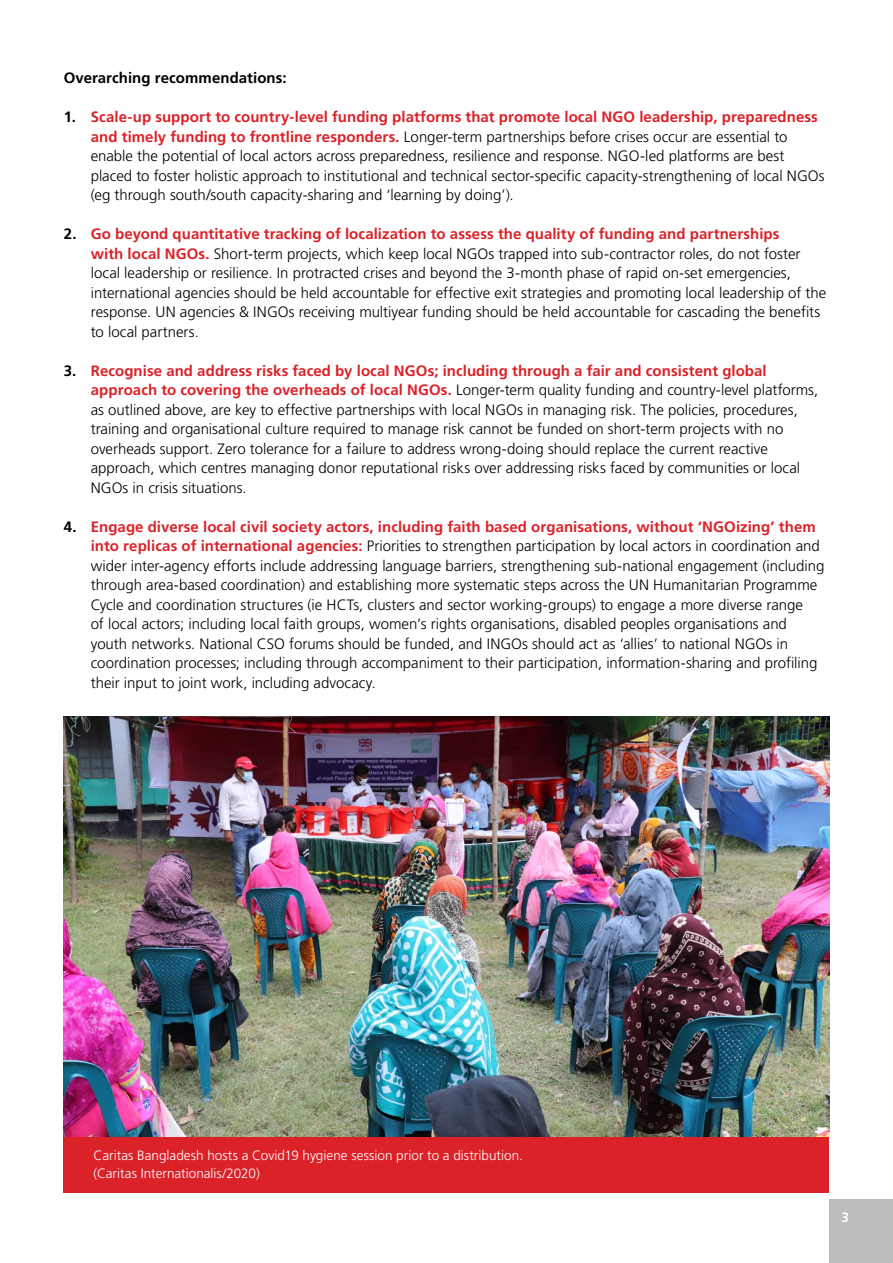
<style>
.page{position:relative;width:893px;height:1263px;background:#fff}
.page>*{position:absolute;margin:0;border:0;box-sizing:border-box;transform-origin:0 0}
.t1{font:15px/19.5px "Frutiger LT 45 Lt";color:#000}
.t2{font:15px "Frutiger LT 65 Bd";letter-spacing:.005em;color:#db2229}
.t3{font:15px "Frutiger LT 65 Bd";letter-spacing:.005em;color:#000}
.t4{font:13.5px/18px "Frutiger LT 45 Lt";letter-spacing:.005em;color:#fff}
.t5{font:13.5px "Frutiger LT 65 Bd";color:#fff}
.s1{color:#000}
.s2{font-family:"Frutiger LT 65 Bd";color:#db2229}
</style>
<div class="page">
<div style="left:64px;top:1136px;width:765px;height:57px;background:#db2229"></div>
<div style="left:829px;top:1199px;width:64px;height:64px;background:#bdbcbc"></div>
<img style="left:64px;top:716px;width:765px;height:420px">
<p class="t3" style="left:64px;top:69px;width:224px">Overarching recommendations:</p>
<p class="t2" style="left:64px;top:108px;width:756px"><span class="s1">1.</span> Scale-up support to country-level funding platforms that promote local NGO leadership, preparedness</p>
<p class="t1" style="left:91px;top:127px;width:735px"><span class="s2">and timely funding to frontline responders.</span> Longer-term partnerships before crises occur are essential to enable the potential of local actors across preparedness, resilience and response. NGO-led platforms are best placed to foster holistic approach to institutional and technical sector-specific capacity-strengthening of local NGOs (eg through south/south capacity-sharing and ‘learning by doing’).</p>
<p class="t2" style="left:64px;top:225px;width:717px"><span class="s1">2.</span> Go beyond quantitative tracking of localization to assess the quality of funding and partnerships</p>
<p class="t1" style="left:91px;top:244px;width:737px"><span class="s2">with local NGOs.</span> Short-term projects, which keep local NGOs trapped into sub-contractor roles, do not foster local leadership or resilience. In protracted crises and beyond the 3-month phase of rapid on-set emergencies, international agencies should be held accountable for effective exit strategies and promoting local leadership of the response. UN agencies &amp; INGOs receiving multiyear funding should be held accountable for cascading the benefits to local partners.</p>
<p class="t2" style="left:64px;top:362px;width:704px"><span class="s1">3.</span> Recognise and address risks faced by local NGOs; including through a fair and consistent global</p>
<p class="t1" style="left:91px;top:381px;width:729px"><span class="s2">approach to covering the overheads of local NGOs.</span> Longer-term quality funding and country-level platforms, as outlined above, are key to effective partnerships with local NGOs in managing risk. The policies, procedures, training and organisational culture required to manage risk cannot be funded on short-term projects with no overheads support. Zero tolerance for a failure to address wrong-doing should replace the current reactive approach, which centres managing donor reputational risks over addressing risks faced by communities or local NGOs in crisis situations.</p>
<p class="t2" style="left:64px;top:518px;width:754px"><span class="s1">4.</span> Engage diverse local civil society actors, including faith based organisations, without ‘NGOizing’ them</p>
<p class="t1" style="left:91px;top:537px;width:735px"><span class="s2">into replicas of international agencies:</span> Priorities to strengthen participation by local actors in coordination and wider inter-agency efforts include addressing language barriers, strengthening sub-national engagement (including through area-based coordination) and establishing more systematic steps across the UN Humanitarian Programme Cycle and coordination structures (ie HCTs, clusters and sector working-groups) to engage a more diverse range<br>of local actors; including local faith groups, women’s rights organisations, disabled peoples organisations and youth networks. National CSO forums should be funded, and INGOs should act as ‘allies’ to national NGOs in coordination processes; including through accompaniment to their participation, information-sharing and profiling their input to joint work, including advocacy.</p>
<p class="t4" style="left:94px;top:1146px;width:431px">Caritas Bangladesh hosts a Covid19 hygiene session prior to a distribution. (Caritas Internationalis/2020)</p>
<p class="t5" style="left:841px;top:1209px;width:9px">3</p>
</div>
